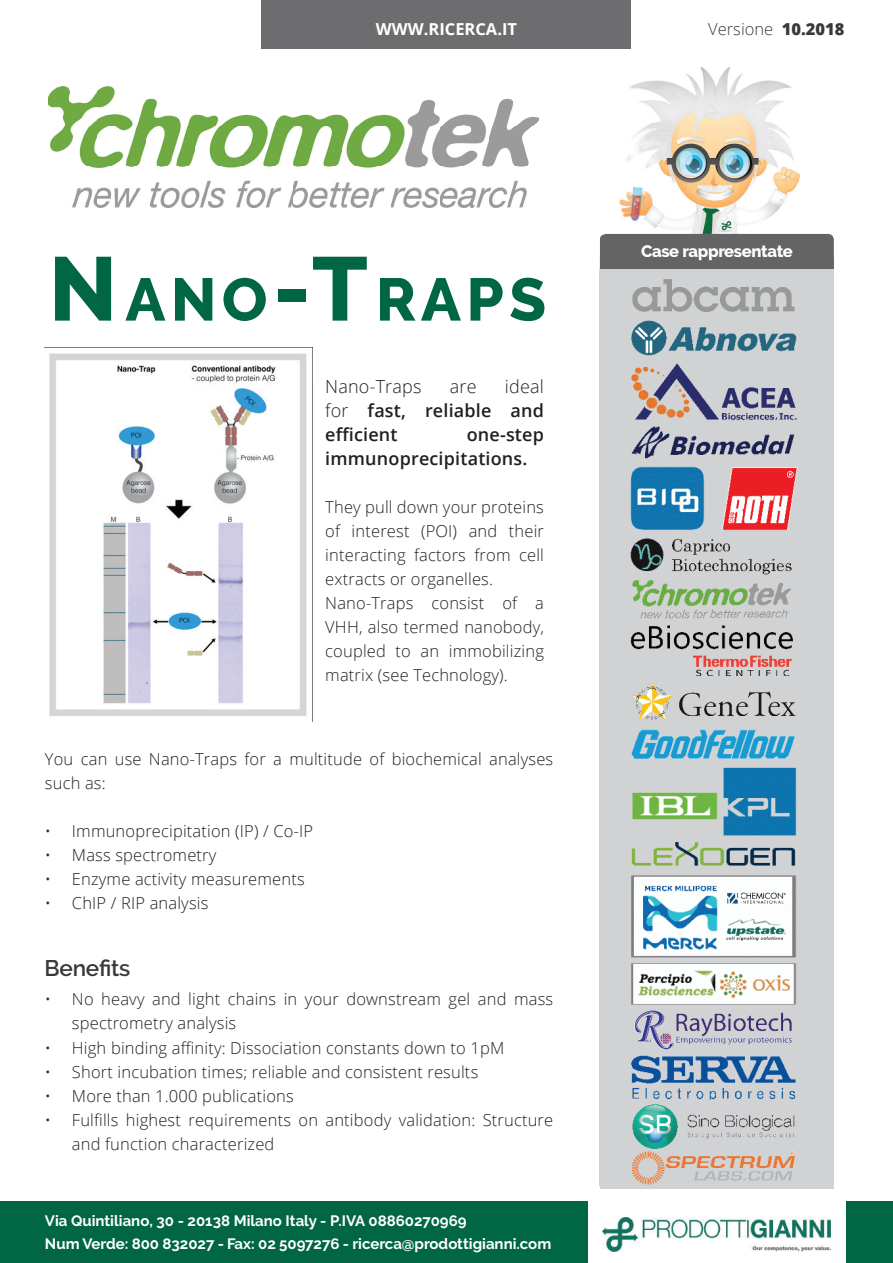
<style>
.page{position:relative;width:893px;height:1263px;background:#fff}
.page>*{position:absolute;margin:0;border:0;box-sizing:border-box;transform-origin:0 0}
.t1{font:800 60px "Raleway";letter-spacing:.09em;color:#064}
.t2{font:600 22.5px "Raleway";letter-spacing:-.01em;color:#3b383a}
.t3{font:600 18px/24px "Open Sans";letter-spacing:.01em;color:#231f20;text-align:justify}
.t4{font:300 18px "Open Sans";letter-spacing:.01em;color:#231f20}
.t5{font:300 16.5px/24px "Open Sans";letter-spacing:.01em;color:#231f20}
.t6{font:800 16.5px "Raleway";letter-spacing:-.02em;color:#fff}
.t7{font:300 16.5px "Open Sans";color:#3b383a}
.t8{font:700 16.5px "Open Sans";color:#fff}
.t9{font:700 15px/22.5px "Raleway";color:#fff}
.s1{font-weight:800}
.s2{font-size:90px}
.s3{font-weight:300}
</style>
<div class="page">
<img style="left:599px;top:67px;width:228px;height:326px">
<div style="left:261px;top:0;width:370px;height:49px;background:#6d6c6e"></div>
<div style="left:0;top:1201px;width:893px;height:62px;background:#064"></div>
<div style="left:588px;top:1197px;width:257px;height:66px;background:#fff"></div>
<img style="left:603px;top:1217px;width:228px;height:34px">
<div style="left:600px;top:234px;width:234px;height:23px;background:#646465"></div>
<img style="left:600px;top:257px;width:234px;height:929px">
<img style="left:641px;top:257px;width:151px;height:3px">
<img style="left:48px;top:86px;width:490px;height:121px">
<img style="left:45px;top:347px;width:267px;height:369px">
<p class="t8" style="left:376px;top:17px;width:143px">WWW.RICERCA.IT</p>
<p class="t7" style="left:708px;top:18px;width:138px">Versione <span class="s1">10.2018</span></p>
<h1 class="t1" style="left:49px;top:265px;width:499px"><span class="s2">N</span>ANO<span class="s2">-T</span>RAPS</h1>
<p class="t3" style="left:325px;top:374px;width:220px;text-indent:180px"><span class="s3">ideal for</span> fast, reliable and efficient</p>
<p class="t4" style="left:325px;top:374px;width:98px">Nano-Traps</p>
<p class="t4" style="left:450px;top:374px;width:28px">are</p>
<p class="t3" style="left:325px;top:422px;width:220px;text-indent:141px">one-step immunoprecipitations.</p>
<p class="t5" style="left:325px;top:494px;width:220px">They pull down your proteins of interest (POI) and their interacting factors from cell extracts or organelles.<br>Nano-Traps consist of a<br>VHH, also termed nanobody, coupled to an immobilizing matrix (see Technology).</p>
<p class="t5" style="left:45px;top:747px;width:510px">You can use Nano-Traps for a multitude of biochemical analyses such as:</p>
<p class="t5" style="left:45px;top:819px;width:270px">• Immunoprecipitation (IP) / Co-IP</p>
<p class="t5" style="left:45px;top:843px;width:173px">• Mass spectrometry</p>
<p class="t5" style="left:45px;top:867px;width:261px">• Enzyme activity measurements</p>
<p class="t5" style="left:45px;top:891px;width:165px">• ChIP / RIP analysis</p>
<h2 class="t2" style="left:45px;top:955px;width:87px">Benefits</h2>
<p class="t5" style="left:72px;top:987px;width:483px;text-indent:-27px">• No heavy and light chains in your downstream gel and mass spectrometry analysis</p>
<p class="t5" style="left:45px;top:1035px;width:461px">• High binding affinity: Dissociation constants down to 1pM</p>
<p class="t5" style="left:45px;top:1059px;width:435px">• Short incubation times; reliable and consistent results</p>
<p class="t5" style="left:45px;top:1083px;width:250px">• More than 1.000 publications</p>
<p class="t5" style="left:72px;top:1107px;width:483px;text-indent:-27px">• Fulfills highest requirements on antibody validation: Structure and function characterized</p>
<p class="t9" style="left:45px;top:1210px;width:508px">Via Quintiliano, 30 - 20138 Milano Italy - P.IVA 08860270969<br>Num Verde: 800 832027 - Fax: 02 5097276 - ricerca@prodottigianni.com</p>
<p class="t6" style="left:641px;top:242px;width:153px">Case rappresentate</p>
</div>
